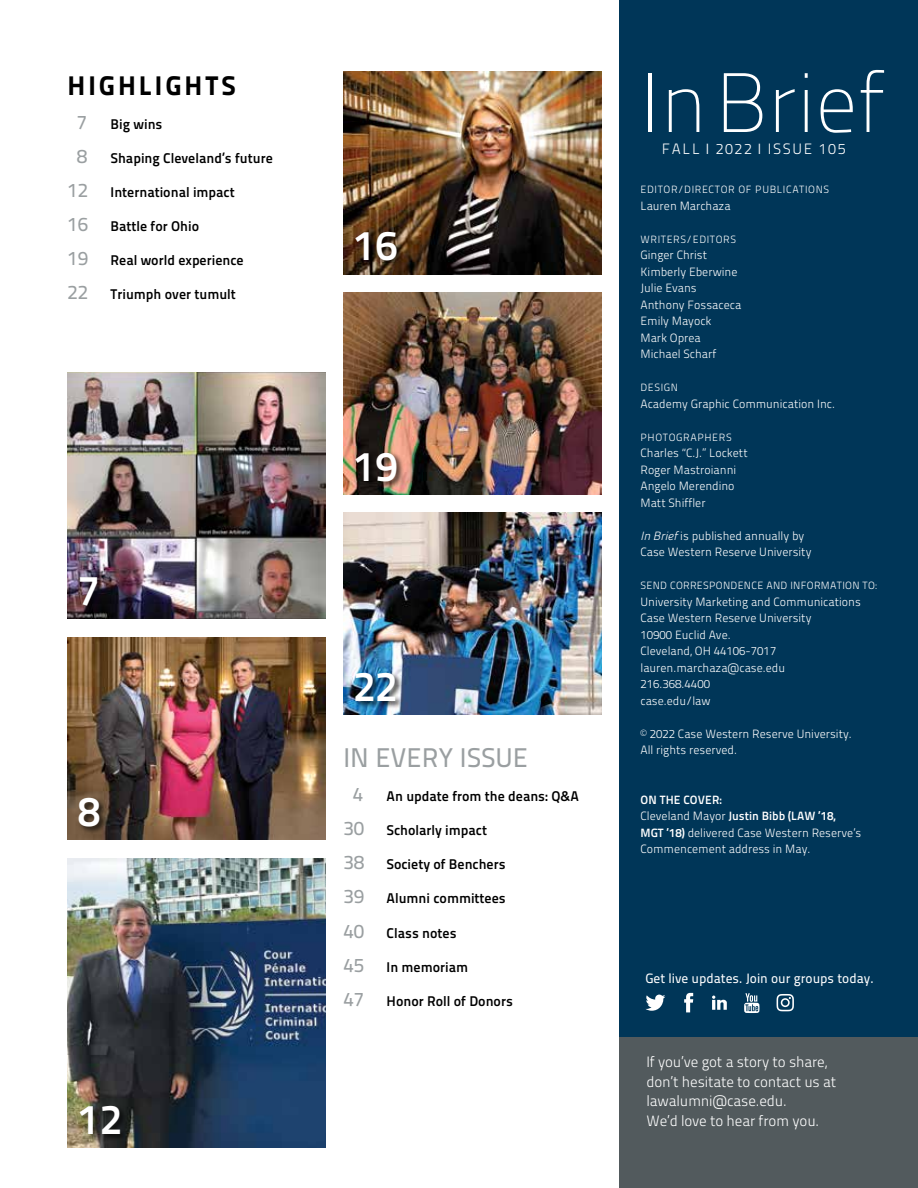
<style>
.page{position:relative;width:918px;height:1188px;background:#fff}
.page>*{position:absolute;margin:0;border:0;box-sizing:border-box;transform-origin:0 0}
.t1{font:84px "Titillium Maps 26 L 1 wt";color:#fff}
.t2{font:42px "Titillium Maps 26 L 750 wt";color:#fff}
.t3{font:27px "Titillium Maps 26 L 500 wt";color:#9a9fa1}
.t4{font:27px "Titillium Maps 26 L 999 wt";letter-spacing:.11em;color:#000}
.t5{font:15px/19.5px "Titillium Maps 26 L 250 wt";letter-spacing:-.01em;color:#fff}
.t6{font:15px "Titillium Maps 26 L 250 wt";letter-spacing:.11em;color:#fff}
.t7{font:14.1px "Titillium Maps 26 L 750 wt";color:#000}
.t8{font:13.5px "Titillium Maps 26 L 500 wt";color:#fff}
.t9{font:12px/16.5px "Titillium Maps 26 L 250 wt";color:#fff}
.t10{font:12px/16.5px "Titillium Maps 26 L 750 wt";color:#fff}
.t11{font:10.5px "Titillium Maps 26 L 250 wt";letter-spacing:.06em;color:#fff}
.t12{font:10.5px "Titillium Maps 26 L 250 wt";letter-spacing:.03em;color:#fff}
.s1{font-family:"Titillium Maps 26 L 500 wt";font-size:19.65px;color:#9a9fa1}
.s2{font-family:"Titillitalic 250 wt"}
.s3{font-family:"Titillium Maps 26 L 250 wt"}
.s4{font-family:"Titillium Maps 26 L 750 wt"}
</style>
<div class="page">
<img style="left:344px;top:512px;width:258px;height:203px">
<img style="left:344px;top:292px;width:258px;height:203px">
<img style="left:344px;top:72px;width:258px;height:202px">
<div style="left:620px;top:0;width:298px;height:1037px;background:#003658"></div>
<img style="left:68px;top:858px;width:258px;height:289px">
<div style="left:79px;top:1104px;width:49px;height:39px;background:#000;opacity:.75"></div>
<img style="left:68px;top:637px;width:258px;height:203px">
<div style="left:77px;top:796px;width:31px;height:39px;background:#000;opacity:.75"></div>
<div style="left:354px;top:230px;width:51px;height:39px;background:#000;opacity:.75"></div>
<div style="left:354px;top:671px;width:50px;height:39px;background:#000;opacity:.75"></div>
<div style="left:354px;top:451px;width:51px;height:38px;background:#000;opacity:.75"></div>
<div style="left:620px;top:1037px;width:298px;height:151px;background:#525a5d"></div>
<svg style="left:684px;top:993px;width:9px;height:19px"></svg>
<svg style="left:646px;top:995px;width:19px;height:16px"></svg>
<svg style="left:777px;top:994px;width:17px;height:17px"></svg>
<svg style="left:744px;top:993px;width:15px;height:20px"></svg>
<svg style="left:712px;top:996px;width:15px;height:14px"></svg>
<img style="left:68px;top:372px;width:257px;height:247px">
<div style="left:79px;top:576px;width:27px;height:38px;background:#000;opacity:.75"></div>
<h3 class="t4" style="left:68px;top:64px;width:169px">HIGHLIGHTS</h3>
<p class="t7" style="left:77px;top:113px;width:87px"><span class="s1">7</span> Big wins</p>
<p class="t7" style="left:77px;top:147px;width:198px"><span class="s1">8</span> Shaping Cleveland’s future</p>
<p class="t7" style="left:68px;top:181px;width:169px"><span class="s1">12</span> International impact</p>
<p class="t7" style="left:68px;top:215px;width:133px"><span class="s1">16</span> Battle for Ohio</p>
<p class="t7" style="left:68px;top:250px;width:178px"><span class="s1">19</span> Real world experience</p>
<p class="t7" style="left:68px;top:284px;width:170px"><span class="s1">22</span> Triumph over tumult</p>
<h2 class="t2" style="left:78px;top:559px;width:24px">7</h2>
<h2 class="t2" style="left:78px;top:779px;width:24px">8</h2>
<h2 class="t2" style="left:78px;top:1087px;width:46px">12</h2>
<h2 class="t2" style="left:353px;top:213px;width:46px">16</h2>
<h2 class="t2" style="left:353px;top:434px;width:46px">19</h2>
<h2 class="t2" style="left:353px;top:654px;width:46px">22</h2>
<h3 class="t3" style="left:344px;top:737px;width:186px">IN EVERY ISSUE</h3>
<p class="t7" style="left:353px;top:785px;width:228px"><span class="s1">4</span> An update from the deans: Q&amp;A</p>
<p class="t7" style="left:344px;top:819px;width:145px"><span class="s1">30</span> Scholarly impact</p>
<p class="t7" style="left:344px;top:854px;width:164px"><span class="s1">38</span> Society of Benchers</p>
<p class="t7" style="left:344px;top:888px;width:164px"><span class="s1">39</span> Alumni committees</p>
<p class="t7" style="left:344px;top:922px;width:115px"><span class="s1">40</span> Class notes</p>
<p class="t7" style="left:344px;top:956px;width:126px"><span class="s1">45</span> In memoriam</p>
<p class="t7" style="left:344px;top:990px;width:171px"><span class="s1">47</span> Honor Roll of Donors</p>
<h1 class="t1" style="left:641px;top:43px;width:246px">In Brief</h1>
<p class="t6" style="left:662px;top:138px;width:185px">FALL 2022 ISSUE 105</p>
<p class="t11" style="left:641px;top:182px;width:190px">EDITOR/DIRECTOR OF PUBLICATIONS</p>
<p class="t9" style="left:641px;top:197px;width:92px">Lauren Marchaza</p>
<p class="t11" style="left:641px;top:231px;width:97px">WRITERS/EDITORS</p>
<p class="t9" style="left:641px;top:246px;width:102px">Ginger Christ<br>Kimberly Eberwine<br>Julie Evans<br>Anthony Fossaceca<br>Emily Mayock<br>Mark Oprea<br>Michael Scharf</p>
<p class="t11" style="left:641px;top:380px;width:39px">DESIGN</p>
<p class="t9" style="left:641px;top:395px;width:196px">Academy Graphic Communication Inc.</p>
<p class="t11" style="left:641px;top:429px;width:93px">PHOTOGRAPHERS</p>
<p class="t9" style="left:641px;top:444px;width:109px">Charles “C.J.” Lockett<br>Roger Mastroianni<br>Angelo Merendino<br>Matt Shiffler</p>
<p class="t9" style="left:641px;top:527px;width:172px"><span class="s2">In Brief</span> is published annually by<br>Case Western Reserve University</p>
<p class="t12" style="left:641px;top:578px;width:238px">SEND CORRESPONDENCE AND INFORMATION TO:</p>
<p class="t9" style="left:641px;top:593px;width:222px">University Marketing and Communications<br>Case Western Reserve University<br>10900 Euclid Ave.<br>Cleveland, OH 44106-7017 lauren.marchaza@case.edu<br>216.368.4400<br>case.edu/law</p>
<p class="t9" style="left:641px;top:725px;width:213px">© 2022 Case Western Reserve University.<br>All rights reserved.</p>
<p class="t10" style="left:641px;top:791px;width:197px">ON THE COVER:<br><span class="s3">Cleveland Mayor</span> Justin Bibb (LAW ’18,</p>
<p class="t9" style="left:641px;top:824px;width:222px"><span class="s4">MGT ’18)</span> delivered Case Western Reserve’s<br>Commencement address in May.</p>
<p class="t8" style="left:645px;top:968px;width:230px">Get live updates. Join our groups today.</p>
<p class="t5" style="left:647px;top:1051px;width:191px">If you’ve got a story to share, don’t hesitate to contact us at lawalumni@case.edu.<br>We’d love to hear from you.</p>
</div>
